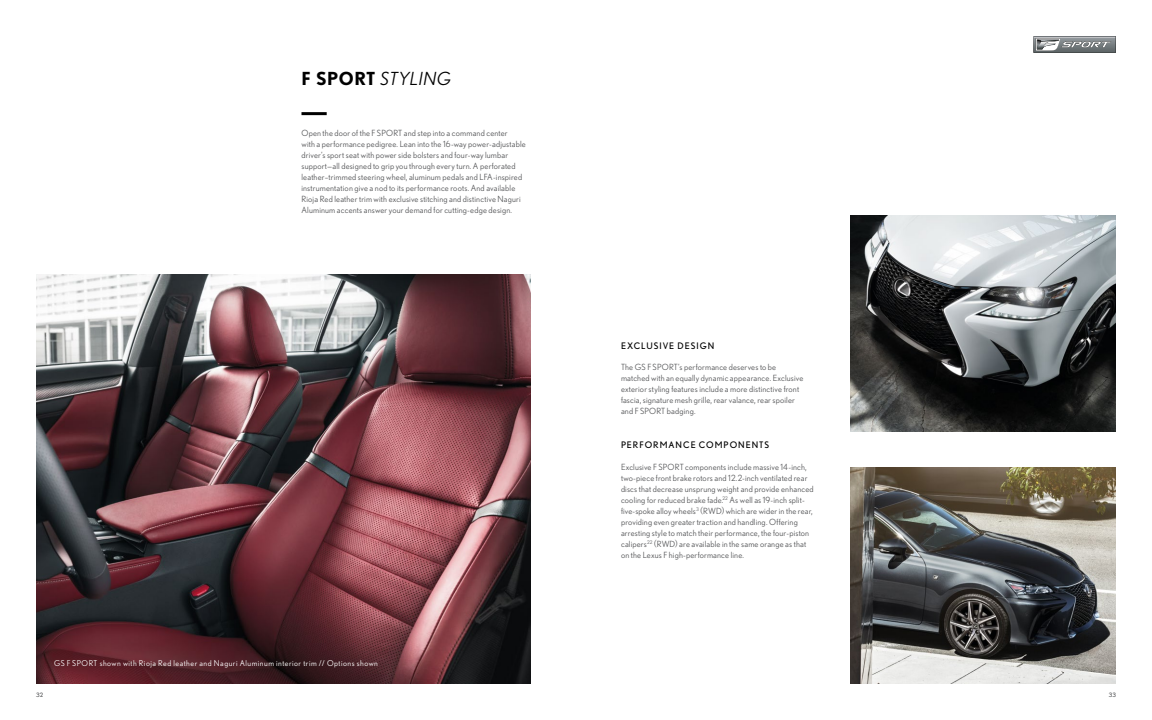
<style>
.page{position:relative;width:1152px;height:720px;background:#fff}
.page>*{position:absolute;margin:0;border:0;box-sizing:border-box;transform-origin:0 0}
.t1{font:italic 18px "Nobel";letter-spacing:.03em;color:#000}
._1b__Caption_Headlin{font:9px "Nobel";letter-spacing:.11em;color:#000}
._1b__Caption_Copy{font:8.5px/11px "Nobel";letter-spacing:.02em;color:#58595b}
._1d__Body_Copy{font:8.5px/11px "Nobel";letter-spacing:.02em;color:#58595b}
._1g__Cutline{font:8px "Nobel";letter-spacing:.06em;color:#fff}
.t2{font:6px "Nobel";color:#58595b}
.s1{font-weight:700;font-style:normal}
</style>
<div class="page">
<img style="left:850px;top:215px;width:266px;height:217px">
<img style="left:850px;top:467px;width:266px;height:217px">
<img style="left:36px;top:275px;width:495px;height:409px">
<svg style="left:1033px;top:36px;width:83px;height:17px"></svg>
<hr style="left:301px;top:112px;width:26px;height:3px;background:#000">
<p class="t1" style="left:302px;top:68px;width:151px"><span class="s1">F SPORT</span> STYLING</p>
<p class="_1d__Body_Copy" style="left:302px;top:127px;width:226px">Open the door of the F SPORT and step into a command center<br>with a performance pedigree. Lean into the 16-way power-adjustable driver’s sport seat with power side bolsters and four-way lumbar support—all designed to grip you through every turn. A perforated leather–trimmed steering wheel, aluminum pedals and LFA-inspired instrumentation give a nod to its performance roots. And available Rioja Red leather trim with exclusive stitching and distinctive Naguri Aluminum accents answer your demand for cutting-edge design.</p>
<p class="_1g__Cutline" style="left:54px;top:658px;width:325px">GS F SPORT shown with Rioja Red leather and Naguri Aluminum interior trim // Options shown</p>
<p class="_1b__Caption_Headlin" style="left:621px;top:340px;width:95px">EXCLUSIVE DESIGN</p>
<p class="_1b__Caption_Copy" style="left:621px;top:361px;width:184px">The GS F SPORT’s performance deserves to be matched with an equally dynamic appearance. Exclusive exterior styling features include a more distinctive front fascia, signature mesh grille, rear valance, rear spoiler and F SPORT badging.</p>
<p class="_1b__Caption_Headlin" style="left:621px;top:440px;width:150px">PERFORMANCE COMPONENTS</p>
<p class="_1b__Caption_Copy" style="left:621px;top:461px;width:194px">Exclusive F SPORT components include massive 14-inch, two-piece front brake rotors and 12.2-inch ventilated rear discs that decrease unsprung weight and provide enhanced cooling for reduced brake fade.<sup>22</sup> As well as 19-inch split&shy;five-spoke alloy wheels<sup>3</sup> (RWD) which are wider in the rear, providing even greater traction and handling. Offering arresting style to match their performance, the four-piston calipers<sup>22</sup> (RWD) are available in the same orange as that on the Lexus F high-performance line.</p>
<p class="t2" style="left:36px;top:692px;width:9px">32</p>
<p class="t2" style="left:1109px;top:692px;width:9px">33</p>
</div>
